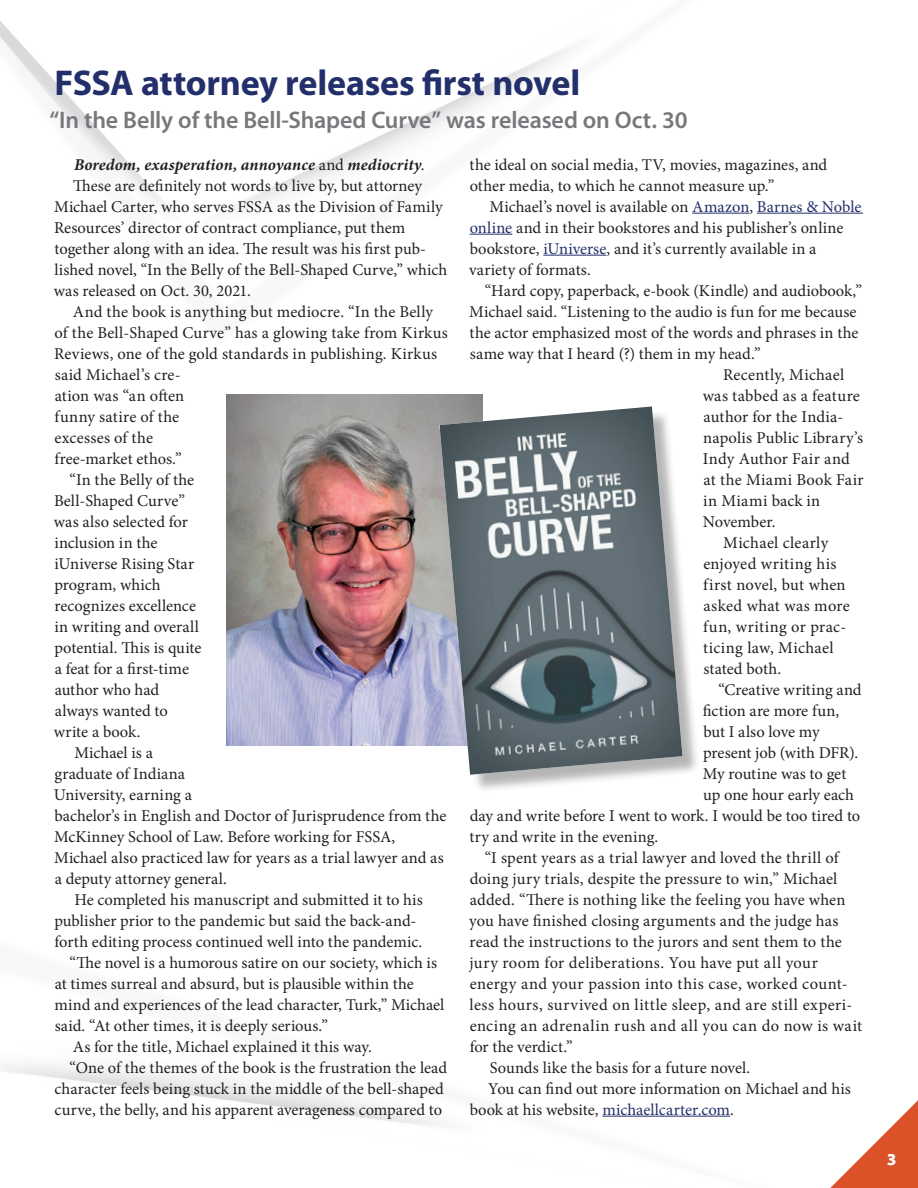
<style>
.page{position:relative;width:918px;height:1188px;background:#fff}
.page>*{position:absolute;margin:0;border:0;box-sizing:border-box;transform-origin:0 0}
.t1{font:700 36px "Myriad Pro";letter-spacing:-.01em;color:#232f6a}
.H2_subhead{font:600 24px "Myriad Pro";letter-spacing:-.005em;color:#76787b}
.t2{font:16.5px/21px "Minion Pro";letter-spacing:.005em;color:#231f20}
.t3{font:italic 700 16.5px "Minion Pro";letter-spacing:.005em;color:#231f20}
.t4{font:700 16.5px "Myriad Pro";color:#fff}
.s1{font-weight:400;font-style:normal}
.s2{color:#232f6a}
</style>
<div class="page">
<img style="left:0;top:21px;width:863px;height:234px">
<hr style="left:692px;top:213px;width:57px;height:1px;background:#232f6a">
<hr style="left:757px;top:213px;width:106px;height:1px;background:#232f6a">
<hr style="left:470px;top:234px;width:42px;height:1px;background:#232f6a">
<hr style="left:543px;top:255px;width:64px;height:1px;background:#232f6a">
<hr style="left:602px;top:1116px;width:128px;height:1px;background:#232f6a">
<svg style="left:830px;top:1100px;width:88px;height:88px"></svg>
<img style="left:226px;top:394px;width:257px;height:352px">
<div style="left:442px;top:409px;width:259px;height:384px;background:#231f20;opacity:.33"></div>
<img style="left:440px;top:406px;width:242px;height:369px">
<h1 class="t1" style="left:54px;top:59px;width:527px">FSSA attorney releases first novel</h1>
<h2 class="H2_subhead" style="left:49px;top:105px;width:640px">“In the Belly of the Bell-Shaped Curve” was released on Oct. 30</h2>
<p class="t3" style="left:74px;top:152px;width:352px">Boredom, exasperation, annoyance <span class="s1">and</span> mediocrity<span class="s1">.</span></p>
<p class="t2" style="left:54px;top:175px;width:395px;text-indent:19px">These are definitely not words to live by, but attorney Michael Carter, who serves FSSA as the Division of Family Resources’ director of contract compliance, put them together along with an idea. The result was his first pub&shy;lished novel, “In the Belly of the Bell-Shaped Curve,” which was released on Oct. 30, 2021.</p>
<p class="t2" style="left:54px;top:301px;width:395px;text-indent:19px">And the book is anything but mediocre. “In the Belly of the Bell-Shaped Curve” has a glowing take from Kirkus<br>Reviews, one of the gold standards in publishing. Kirkus said Michael’s cre-<br>ation was “an often<br>funny satire of the<br>excesses of the<br>free-market ethos.”</p>
<p class="t2" style="left:54px;top:469px;width:149px;text-indent:16px">“In the Belly of the<br>Bell-Shaped Curve” was also selected for inclusion in the iUniverse Rising Star program, which recognizes excellence in writing and overall potential. This is quite a feat for a first-time author who had always wanted to write a book.</p>
<p class="t2" style="left:54px;top:742px;width:394px;text-indent:21px">Michael is a<br>graduate of Indiana<br>University, earning a<br>bachelor’s in English and Doctor of Jurisprudence from the McKinney School of Law. Before working for FSSA, Michael also practiced law for years as a trial lawyer and as a deputy attorney general.</p>
<p class="t2" style="left:54px;top:889px;width:370px;text-indent:20px">He completed his manuscript and submitted it to his publisher prior to the pandemic but said the back-and&shy;forth editing process continued well into the pandemic.</p>
<p class="t2" style="left:55px;top:952px;width:391px;text-indent:15px">“The novel is a humorous satire on our society, which is at times surreal and absurd, but is plausible within the mind and experiences of the lead character, Turk,” Michael said. “At other times, it is deeply serious.”</p>
<p class="t2" style="left:73px;top:1036px;width:300px">As for the title, Michael explained it this way.</p>
<p class="t2" style="left:55px;top:1057px;width:394px;text-indent:15px">“One of the themes of the book is the frustration the lead character feels being stuck in the middle of the bell-shaped curve, the belly, and his apparent averageness compared to</p>
<p class="t2" style="left:470px;top:154px;width:359px">the ideal on social media, TV, movies, magazines, and other media, to which he cannot measure up.”</p>
<p class="t2" style="left:469px;top:196px;width:394px;text-indent:20px">Michael’s novel is available on <span class="s2">Amazon</span>, <span class="s2">Barnes &amp; Noble online</span> and in their bookstores and his publisher’s online bookstore, <span class="s2">iUniverse</span>, and it’s currently available in a variety of formats.</p>
<p class="t2" style="left:469px;top:280px;width:394px;text-indent:16px">“Hard copy, paperback, e-book (Kindle) and audiobook,” Michael said. “Listening to the audio is fun for me because the actor emphasized most of the words and phrases in the same way that I heard (?) them in my head.”</p>
<p class="t2" style="left:703px;top:364px;width:163px;text-indent:20px">Recently, Michael was tabbed as a feature author for the India&shy;napolis Public Library’s<br>Indy Author Fair and at the Miami Book Fair in Miami back in<br>November.</p>
<p class="t2" style="left:703px;top:532px;width:148px;text-indent:20px">Michael clearly enjoyed writing his first novel, but when asked what was more fun, writing or prac&shy;ticing law, Michael stated both.</p>
<p class="t2" style="left:718px;top:679px;width:145px">“Creative writing and</p>
<p class="t2" style="left:703px;top:700px;width:138px">fiction are more fun,</p>
<p class="t2" style="left:703px;top:721px;width:118px">but I also love my</p>
<p class="t2" style="left:703px;top:742px;width:156px">present job (with DFR).</p>
<p class="t2" style="left:703px;top:763px;width:145px">My routine was to get</p>
<p class="t2" style="left:703px;top:784px;width:152px">up one hour early each</p>
<p class="t2" style="left:470px;top:805px;width:392px">day and write before I went to work. I would be too tired to</p>
<p class="t2" style="left:470px;top:826px;width:190px">try and write in the evening.</p>
<p class="t2" style="left:469px;top:847px;width:395px;text-indent:16px">“I spent years as a trial lawyer and loved the thrill of doing jury trials, despite the pressure to win,” Michael added. “There is nothing like the feeling you have when you have finished closing arguments and the judge has read the instructions to the jurors and sent them to the jury room for deliberations. You have put all your energy and your passion into this case, worked count&shy;less hours, survived on little sleep, and are still experi&shy;encing an adrenalin rush and all you can do now is wait for the verdict.”</p>
<p class="t2" style="left:490px;top:1057px;width:262px">Sounds like the basis for a future novel.</p>
<p class="t2" style="left:470px;top:1078px;width:383px;text-indent:19px">You can find out more information on Michael and his book at his website, <span class="s2">michaellcarter.com</span>.</p>
<p class="t4" style="left:887px;top:1149px;width:11px">3</p>
</div>
